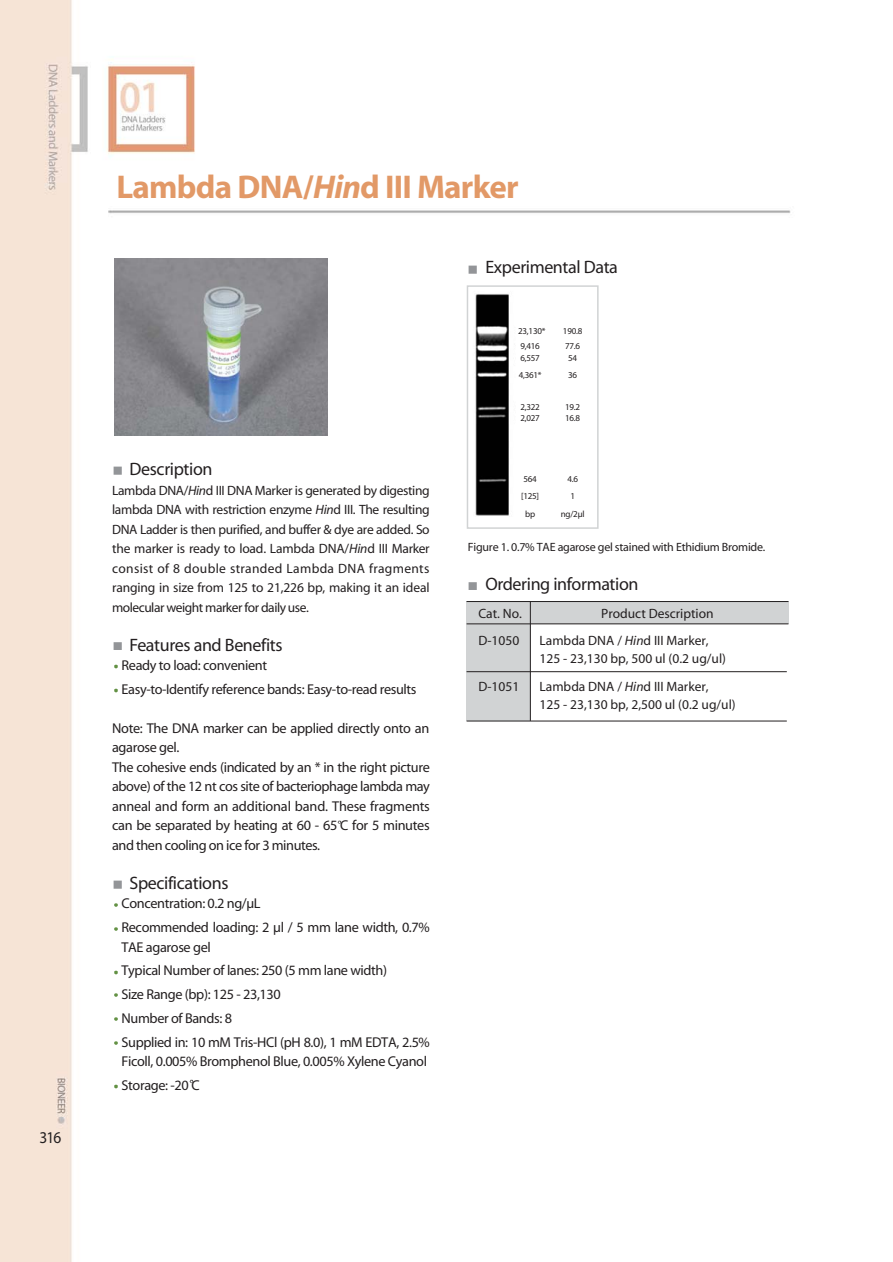
<style>
.page{position:relative;width:893px;height:1262px;background:#fff}
.page>*{position:absolute;margin:0;border:0;box-sizing:border-box;transform-origin:0 0}
.t1{font:700 33px "Myriad";letter-spacing:-.02em;color:#e29967}
.t2{font:18px "Myriad";letter-spacing:-.02em;color:#231f20}
.t3{font:16.5px "Myriad";color:#231f20;scale:.93 1}
.t4{font:14.25px/23.7px "Myriad";letter-spacing:-.025em;color:#231f20}
.t5{font:13.5px/19.5px "Myriad";color:#231f20}
.t6{font:12px "Myriad";letter-spacing:-.02em;color:#231f20}
.t7{font:9px "Myriad";letter-spacing:-.025em;color:#231f20}
.s1{font-style:italic}
</style>
<div class="page">
<img style="left:0;top:0;width:791px;height:1261px">
<img style="left:108px;top:458px;width:18px;height:22px">
<img style="left:108px;top:633px;width:18px;height:23px">
<img style="left:108px;top:658px;width:15px;height:17px">
<img style="left:108px;top:682px;width:15px;height:17px">
<img style="left:338px;top:819px;width:14px;height:17px">
<img style="left:108px;top:872px;width:18px;height:22px">
<img style="left:108px;top:897px;width:15px;height:17px">
<img style="left:108px;top:921px;width:15px;height:17px">
<img style="left:108px;top:964px;width:15px;height:17px">
<img style="left:108px;top:987px;width:15px;height:17px">
<img style="left:108px;top:1011px;width:15px;height:17px">
<img style="left:108px;top:1035px;width:15px;height:17px">
<img style="left:108px;top:1078px;width:15px;height:17px">
<img style="left:189px;top:1078px;width:15px;height:17px">
<img style="left:464px;top:256px;width:18px;height:23px">
<img style="left:464px;top:573px;width:18px;height:23px">
<img style="left:469px;top:288px;width:126px;height:238px">
<div style="left:466px;top:285px;width:132px;height:244px;border:2px solid #d1d3d4"></div>
<div style="left:115px;top:258px;width:316px;height:186px;background:#fff"></div>
<img style="left:115px;top:258px;width:212px;height:177px">
<div style="left:516px;top:326px;width:77px;height:198px;background:#fff"></div>
<div style="left:466px;top:601px;width:322px;height:23px;background:#d1d3d4"></div>
<div style="left:466px;top:601px;width:64px;height:120px;background:#d1d3d4"></div>
<hr style="left:466px;top:623px;width:322px;height:1px;background:#231f20">
<hr style="left:530px;top:601px;width:1px;height:120px;background:#231f20">
<hr style="left:466px;top:601px;width:322px;height:1px;background:#231f20">
<hr style="left:466px;top:671px;width:320px;height:1px;background:#231f20">
<hr style="left:466px;top:720px;width:320px;height:1px;background:#231f20">
<p class="t3" style="left:39px;top:1131px;width:25px">316</p>
<h1 class="t1" style="left:116px;top:175px;width:404px">Lambda DNA/<span class="s1">Hin</span>d III Marker</h1>
<p class="t2" style="left:485px;top:260px;width:134px">Experimental Data</p>
<p class="t2" style="left:129px;top:462px;width:84px">Description</p>
<p class="t5" style="left:112px;top:481px;width:319px;text-align:justify">Lambda DNA/<span class="s1">Hin</span>d III DNA Marker is generated by digesting lambda DNA with restriction enzyme <span class="s1">Hin</span>d III. The resulting DNA Ladder is then purified, and buffer &amp; dye are added. So the marker is ready to load. Lambda DNA/<span class="s1">Hin</span>d III Marker consist of 8 double stranded Lambda DNA fragments ranging in size from 125 to 21,226 bp, making it an ideal molecular weight marker for daily use.</p>
<p class="t2" style="left:129px;top:638px;width:155px">Features and Benefits</p>
<p class="t4" style="left:121px;top:654px;width:296px">Ready to load: convenient<br>Easy-to-Identify reference bands: Easy-to-read results</p>
<p class="t4" style="left:112px;top:719px;width:319px;line-height:19.5px">Note: The DNA marker can be applied directly onto an agarose gel.<br>The cohesive ends (indicated by an * in the right picture above) of the 12 nt cos site of bacteriophage lambda may anneal and form an additional band. These fragments can be separated by heating at 60 - 65 C for 5 minutes and then cooling on ice for 3 minutes.</p>
<p class="t2" style="left:129px;top:876px;width:100px">Specifications</p>
<p class="t4" style="left:121px;top:893px;width:310px">Concentration: 0.2 ng/µL<br>Recommended loading: 2 µl / 5 mm lane width, 0.7%</p>
<p class="t4" style="left:121px;top:936px;width:310px">TAE agarose gel<br>Typical Number of lanes: 250 (5 mm lane width)<br>Size Range (bp): 125 - 23,130<br>Number of Bands: 8<br>Supplied in: 10 mM Tris-HCl (pH 8.0), 1 mM EDTA, 2.5%</p>
<p class="t4" style="left:121px;top:1050px;width:307px">Ficoll, 0.005% Bromphenol Blue, 0.005% Xylene Cyanol<br>Storage: -20 C</p>
<p class="t7" style="left:518px;top:327px;width:29px">23,130*</p>
<p class="t7" style="left:563px;top:327px;width:21px">190.8</p>
<p class="t7" style="left:520px;top:343px;width:21px">9,416</p>
<p class="t7" style="left:565px;top:343px;width:17px">77.6</p>
<p class="t7" style="left:520px;top:355px;width:21px">6,557</p>
<p class="t7" style="left:568px;top:355px;width:11px">54</p>
<p class="t7" style="left:518px;top:371px;width:24px">4,361*</p>
<p class="t7" style="left:568px;top:371px;width:11px">36</p>
<p class="t7" style="left:520px;top:404px;width:21px">2,322</p>
<p class="t7" style="left:565px;top:404px;width:17px">19.2</p>
<p class="t7" style="left:520px;top:414px;width:21px">2,027</p>
<p class="t7" style="left:565px;top:414px;width:17px">16.8</p>
<p class="t7" style="left:523px;top:476px;width:15px">564</p>
<p class="t7" style="left:567px;top:476px;width:12px">4.6</p>
<p class="t7" style="left:521px;top:492px;width:20px">[125]</p>
<p class="t7" style="left:570px;top:492px;width:6px">1</p>
<p class="t7" style="left:525px;top:510px;width:12px">bp</p>
<p class="t7" style="left:561px;top:510px;width:25px">ng/2µl</p>
<p class="t6" style="left:468px;top:542px;width:299px">Figure 1. 0.7% TAE agarose gel stained with Ethidium Bromide.</p>
<p class="t2" style="left:485px;top:577px;width:155px">Ordering information</p>
<p class="t5" style="left:478px;top:604px;width:45px">Cat. No.</p>
<p class="t5" style="left:601px;top:604px;width:114px">Product Description</p>
<p class="t5" style="left:478px;top:631px;width:42px">D-1050</p>
<p class="t5" style="left:539px;top:632px;width:188px;line-height:18px">Lambda DNA / <span class="s1">Hin</span>d III Marker,<br>125 - 23,130 bp, 500 ul (0.2 ug/ul)</p>
<p class="t5" style="left:478px;top:677px;width:42px">D-1051</p>
<p class="t5" style="left:539px;top:678px;width:198px;line-height:18px">Lambda DNA / <span class="s1">Hin</span>d III Marker,<br>125 - 23,130 bp, 2,500 ul (0.2 ug/ul)</p>
</div>
